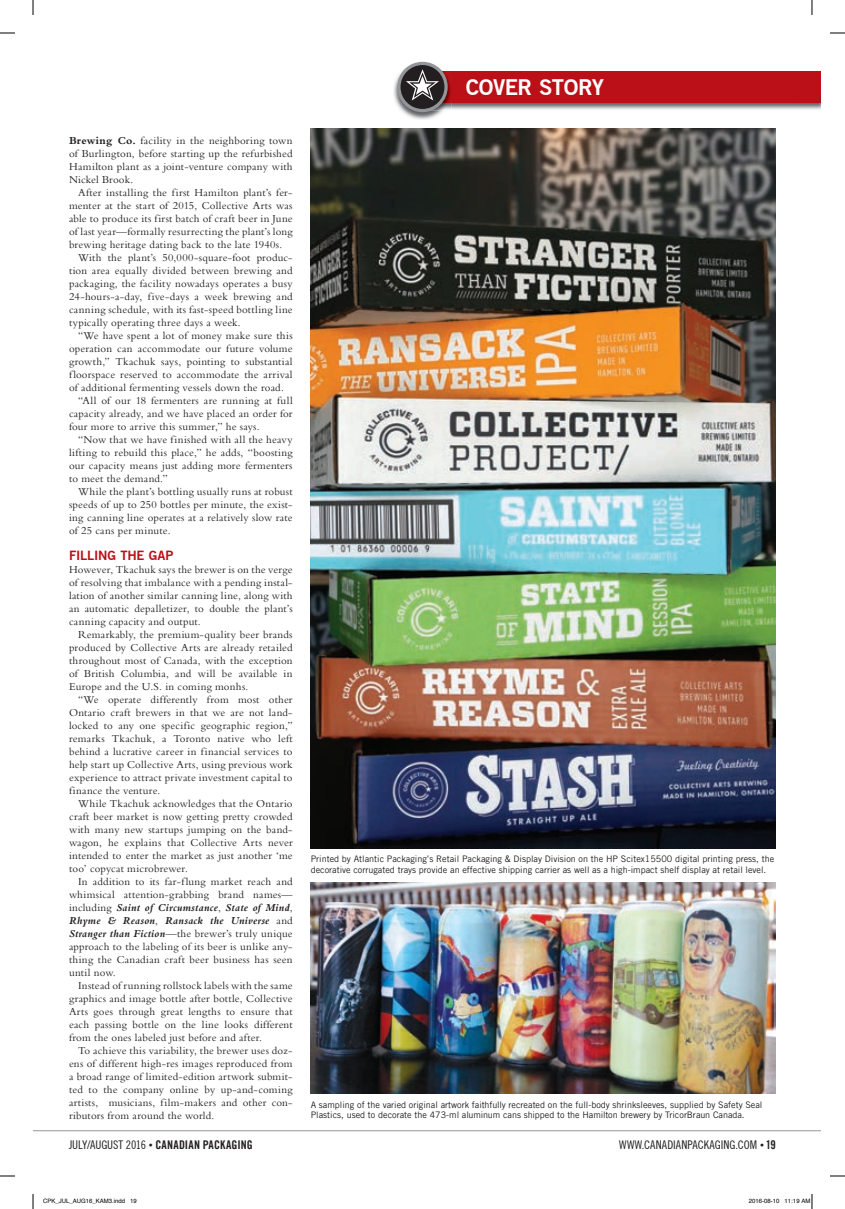
<style>
.page{position:relative;width:845px;height:1209px;background:#fff}
.page>*{position:absolute;margin:0;border:0;box-sizing:border-box;transform-origin:0 0}
.t1{font:22px "Trade Gothic LT Std Bd 2";letter-spacing:-.025em;color:#fff}
.t2{font:13px "Trade Gothic LT Std Bd 2";letter-spacing:-.015em;color:#bb1018}
.t3{font:12px "Trade Gothic LT Std Bd Cn 20";letter-spacing:.01em;color:#231f20}
.t4{font:12px "Trade Gothic LT Std Cn 18";letter-spacing:.005em;color:#231f20}
.t5{font:11px/13px "Bembo Std";letter-spacing:.015em;color:#231f20;text-align:justify}
.t6{font:11px "Bembo Std";letter-spacing:.035em;color:#231f20}
.t7{font:9px/10.8px "Trade Gothic LT Std";color:#231f20}
.t8{font:6px "Helvetica";color:#000}
.s1{font-weight:700}
.s2{font-weight:700;font-style:italic}
.s3{font-family:"Trade Gothic LT Std Cn 18"}
.s4{font-size:8px}
.s5{font-family:"Trade Gothic LT Std Bd Cn 20";font-size:8px}
.s6{font-family:"Trade Gothic LT Std Bd Cn 20"}
</style>
<div class="page">
<hr style="left:33px;top:1130px;width:787px;height:1px;background:#939598">
<img style="left:452px;top:71px;width:369px;height:39px">
<div style="left:422px;top:71px;width:398px;height:32px;background:#bb1018"></div>
<img style="left:394px;top:61px;width:58px;height:59px">
<img style="left:440px;top:71px;width:12px;height:32px">
<svg style="left:399px;top:63px;width:47px;height:48px"></svg>
<div style="left:397px;top:62px;width:50px;height:50px;border:3px solid #939598;border-radius:50%"></div>
<svg style="left:406px;top:69px;width:33px;height:32px"></svg>
<img style="left:310px;top:129px;width:466px;height:720px">
<img style="left:310px;top:882px;width:465px;height:211px">
<svg style="left:0;top:32px;width:15px;height:2px"></svg>
<svg style="left:830px;top:32px;width:14px;height:2px"></svg>
<svg style="left:0;top:1175px;width:15px;height:2px"></svg>
<svg style="left:830px;top:1175px;width:14px;height:2px"></svg>
<svg style="left:32px;top:0;width:2px;height:15px"></svg>
<svg style="left:32px;top:1194px;width:2px;height:15px"></svg>
<svg style="left:811px;top:0;width:1px;height:15px"></svg>
<svg style="left:811px;top:1194px;width:1px;height:15px"></svg>
<p class="t5" style="left:69px;top:134px;width:225px"><span class="s1">Brewing Co.</span> facility in the neighboring town of Burlington, before starting up the refurbished Hamilton plant as a joint-venture company with Nickel Brook.</p>
<p class="t5" style="left:78px;top:186px;width:216px">After installing the first Hamilton plant’s fer-</p>
<p class="t5" style="left:69px;top:199px;width:225px">menter at the start of 2015, Collective Arts was</p>
<p class="t5" style="left:69px;top:212px;width:225px">able to produce its first batch of craft beer in June</p>
<p class="t5" style="left:69px;top:225px;width:225px">of last year—formally resurrecting the plant’s long</p>
<p class="t5" style="left:69px;top:238px;width:215px">brewing heritage dating back to the late 1940s.</p>
<p class="t5" style="left:78px;top:251px;width:216px">With the plant’s 50,000-square-foot produc-</p>
<p class="t5" style="left:69px;top:264px;width:225px">tion area equally divided between brewing and</p>
<p class="t5" style="left:69px;top:277px;width:225px">packaging, the facility nowadays operates a busy</p>
<p class="t5" style="left:69px;top:290px;width:225px">24-hours-a-day, five-days a week brewing and</p>
<p class="t5" style="left:69px;top:303px;width:225px">canning schedule, with its fast-speed bottling line</p>
<p class="t5" style="left:69px;top:316px;width:173px">typically operating three days a week.</p>
<p class="t5" style="left:78px;top:329px;width:216px">“We have spent a lot of money make sure this</p>
<p class="t5" style="left:69px;top:342px;width:225px">operation can accommodate our future volume</p>
<p class="t5" style="left:69px;top:355px;width:225px">growth,” Tkachuk says, pointing to substantial</p>
<p class="t5" style="left:69px;top:368px;width:225px">floorspace reserved to accommodate the arrival</p>
<p class="t5" style="left:69px;top:381px;width:216px">of additional fermenting vessels down the road.</p>
<p class="t6" style="left:78px;top:394px;width:216px">“All of our 18 fermenters are running at full</p>
<p class="t5" style="left:69px;top:407px;width:225px">capacity already, and we have placed an order for</p>
<p class="t5" style="left:69px;top:420px;width:192px">four more to arrive this summer,” he says.</p>
<p class="t5" style="left:78px;top:433px;width:216px">“Now that we have finished with all the heavy</p>
<p class="t5" style="left:69px;top:446px;width:225px">lifting to rebuild this place,” he adds, “boosting</p>
<p class="t5" style="left:69px;top:459px;width:225px">our capacity means just adding more fermenters</p>
<p class="t5" style="left:69px;top:472px;width:100px">to meet the demand.”</p>
<p class="t5" style="left:78px;top:485px;width:216px">While the plant’s bottling usually runs at robust</p>
<p class="t5" style="left:69px;top:498px;width:225px">speeds of up to 250 bottles per minute, the exist-</p>
<p class="t5" style="left:69px;top:511px;width:225px">ing canning line operates at a relatively slow rate</p>
<p class="t5" style="left:69px;top:524px;width:103px">of 25 cans per minute.</p>
<p class="t2" style="left:69px;top:547px;width:106px">FILLING THE GAP</p>
<p class="t5" style="left:69px;top:563px;width:225px">However, Tkachuk says the brewer is on the verge of resolving that imbalance with a pending instal&shy;lation of another similar canning line, along with an automatic depalletizer, to double the plant’s canning capacity and output.</p>
<p class="t5" style="left:69px;top:628px;width:225px;text-indent:9px">Remarkably, the premium-quality beer brands produced by Collective Arts are already retailed throughout most of Canada, with the exception of British Columbia, and will be available in Europe and the U.S. in coming monhs.</p>
<p class="t5" style="left:69px;top:693px;width:225px;text-indent:9px">“We operate differently from most other Ontario craft brewers in that we are not land&shy;locked to any one specific geographic region,” remarks Tkachuk, a Toronto native who left behind a lucrative career in financial services to help start up Collective Arts, using previous work experience to attract private investment capital to finance the venture.</p>
<p class="t5" style="left:69px;top:797px;width:225px;text-indent:9px">While Tkachuk acknowledges that the Ontario craft beer market is now getting pretty crowded with many new startups jumping on the band&shy;wagon, he explains that Collective Arts never intended to enter the market as just another ‘me too’ copycat microbrewer.</p>
<p class="t5" style="left:69px;top:875px;width:225px;text-indent:9px">In addition to its far-flung market reach and whimsical attention-grabbing brand names— including <span class="s2">Saint of Circumstance</span>, <span class="s2">State of Mind</span>, <span class="s2">Rhyme &amp; Reason</span>, <span class="s2">Ransack the Universe</span> and <span class="s2">Stranger than Fiction</span>—the brewer’s truly unique approach to the labeling of its beer is unlike any&shy;thing the Canadian craft beer business has seen until now.</p>
<p class="t5" style="left:69px;top:979px;width:225px;text-indent:9px">Instead of running rollstock labels with the same graphics and image bottle after bottle, Collective Arts goes through great lengths to ensure that each passing bottle on the line looks different from the ones labeled just before and after.</p>
<p class="t5" style="left:69px;top:1044px;width:225px;text-indent:9px">To achieve this variability, the brewer uses doz&shy;ens of different high-res images reproduced from a broad range of limited-edition artwork submit&shy;ted to the company online by up-and-coming artists, musicians, film-makers and other con&shy;ributors from around the world.</p>
<h1 class="t1" style="left:465px;top:74px;width:140px">COVER STORY</h1>
<p class="t7" style="left:310px;top:853px;width:465px">Printed by Atlantic Packaging’s Retail Packaging &amp; Display Division on the HP Scitex15500 digital printing press, the decorative corrugated trays provide an effective shipping carrier as well as a high-impact shelf display at retail level.</p>
<p class="t7" style="left:310px;top:1099px;width:453px">A sampling of the varied original artwork faithfully recreated on the full-body shrinksleeves, supplied by Safety Seal<br>Plastics, used to decorate the 473-ml aluminum cans shipped to the Hamilton brewery by TricorBraun Canada.</p>
<p class="t3" style="left:69px;top:1137px;width:185px"><span class="s3">JULY/AUGUST 2016</span> <span class="s4">•</span> CANADIAN PACKAGING</p>
<p class="t4" style="left:619px;top:1138px;width:158px">WWW.CANADIANPACKAGING.COM <span class="s5">•</span> <span class="s6">19</span></p>
<p class="t8" style="left:43px;top:1196px;width:95px">CPK_JUL_AUG16_KAM3.indd 19</p>
<p class="t8" style="left:748px;top:1196px;width:63px">2016-08-10 11:19 AM</p>
</div>
